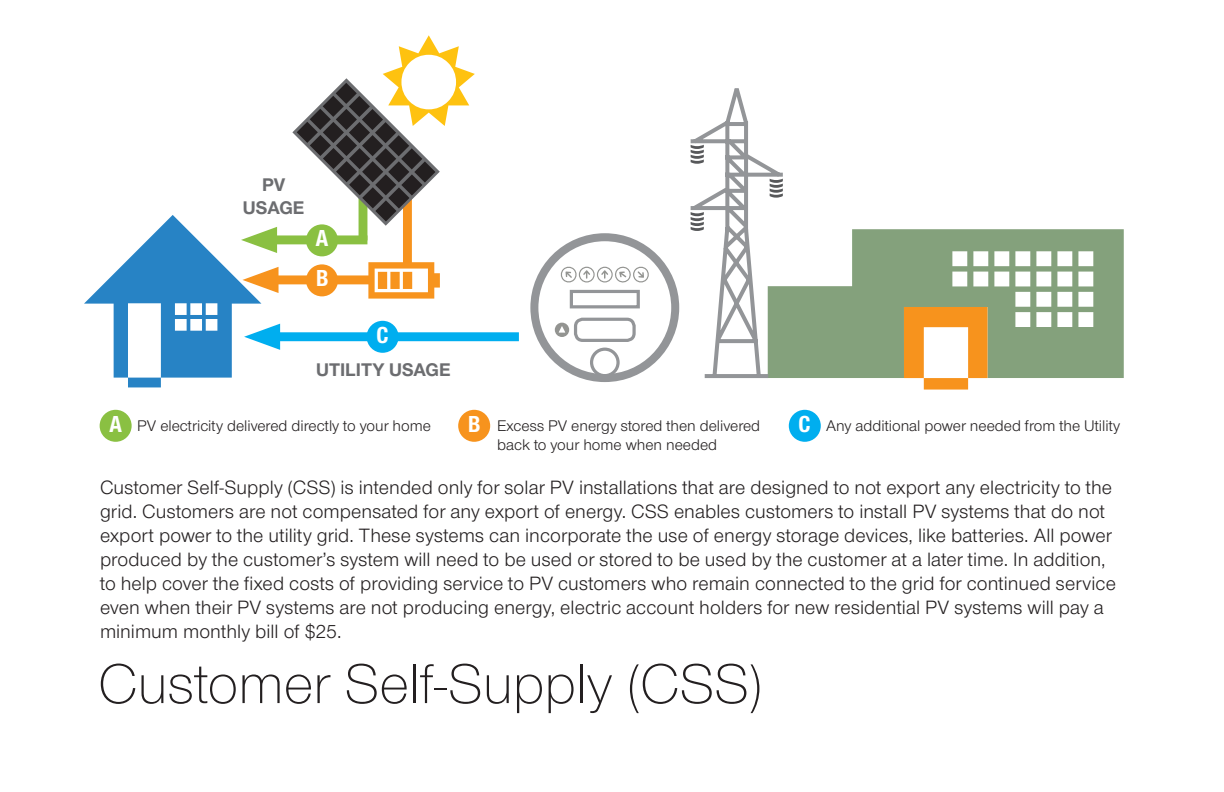
<style>
.page{position:relative;width:1224px;height:792px;background:#fff}
.page>*{position:absolute;margin:0;border:0;box-sizing:border-box;transform-origin:0 0}
.t1{font:300 58px "Nimbus San Nov";letter-spacing:-.005em;color:#231f20}
.t2{font:700 24px "Nimbus San Nov Con";color:#fff}
.t3{font:20px/24px "Nimbus San Nov";letter-spacing:.005em;color:#231f20}
.t4{font:700 19px/22.8px "Nimbus San Nov";color:#6c6d70;text-align:center}
.t5{font:16px/19.2px "Nimbus San Nov";color:#231f20}
</style>
<div class="page">
<div style="left:262px;top:235px;width:66px;height:9px;background:#8ac042"></div>
<svg style="left:787px;top:229px;width:337px;height:149px;fill:#84a17c"></svg>
<svg style="left:904px;top:307px;width:84px;height:83px"></svg>
<div style="left:359px;top:189px;width:8px;height:51px;background:#8ac042"></div>
<div style="left:403px;top:189px;width:9px;height:95px;background:#f7931d"></div>
<div style="left:265px;top:332px;width:254px;height:9px;background:#00aeef"></div>
<svg style="left:555px;top:323px;width:14px;height:14px"></svg>
<div style="left:530px;top:233px;width:149px;height:149px;border:8px solid #939598;border-radius:50%"></div>
<div style="left:570px;top:290px;width:70px;height:18px;border:3px solid #939598"></div>
<div style="left:574px;top:318px;width:62px;height:24px;border:3px solid #939598;border-radius:7px"></div>
<div style="left:590px;top:348px;width:30px;height:29px;border:3px solid #939598;border-radius:50%"></div>
<svg style="left:560px;top:266px;width:89px;height:17px"></svg>
<svg style="left:690px;top:88px;width:97px;height:290px"></svg>
<svg style="left:292px;top:35px;width:183px;height:191px"></svg>
<div style="left:327px;top:235px;width:40px;height:9px;background:#8ac042"></div>
<div style="left:264px;top:275px;width:65px;height:9px;background:#f7931d"></div>
<svg style="left:84px;top:215px;width:196px;height:172px"></svg>
<div style="left:329px;top:275px;width:83px;height:9px;background:#f7931d"></div>
<div style="left:367px;top:321px;width:32px;height:32px;background:#00aeef;border-radius:50%"></div>
<div style="left:306px;top:224px;width:32px;height:32px;background:#8ac042;border-radius:50%"></div>
<div style="left:306px;top:264px;width:32px;height:32px;background:#f7931d;border-radius:50%"></div>
<div style="left:789px;top:410px;width:32px;height:32px;background:#00aeef;border-radius:50%"></div>
<div style="left:100px;top:410px;width:32px;height:32px;background:#8ac042;border-radius:50%"></div>
<div style="left:458px;top:410px;width:32px;height:32px;background:#f7931d;border-radius:50%"></div>
<svg style="left:368px;top:262px;width:72px;height:37px"></svg>
<p class="t4" style="left:243px;top:174px;width:63px">PV<br>USAGE</p>
<p class="t2" style="left:316px;top:224px;width:14px">A</p>
<p class="t2" style="left:316px;top:264px;width:14px">B</p>
<p class="t2" style="left:376px;top:321px;width:14px">C</p>
<p class="t4" style="left:316px;top:359px;width:136px">UTILITY USAGE</p>
<p class="t2" style="left:109px;top:410px;width:14px">A</p>
<p class="t2" style="left:468px;top:410px;width:14px">B</p>
<p class="t2" style="left:799px;top:410px;width:14px">C</p>
<p class="t5" style="left:826px;top:416px;width:296px">Any additional power needed from the Utility</p>
<p class="t5" style="left:137px;top:416px;width:295px">PV electricity delivered directly to your home</p>
<p class="t5" style="left:497px;top:416px;width:265px">Excess PV energy stored then delivered back to your home when needed</p>
<p class="t3" style="left:100px;top:475px;width:1017px">Customer Self-Supply (CSS) is intended only for solar PV installations that are designed to not export any electricity to the grid. Customers are not compensated for any export of energy. CSS enables customers to install PV systems that do not export power to the utility grid. These systems can incorporate the use of energy storage devices, like batteries. All power produced by the customer’s system will need to be used or stored to be used by the customer at a later time. In addition, to help cover the fixed costs of providing service to PV customers who remain connected to the grid for continued service even when their PV systems are not producing energy, electric account holders for new residential PV systems will pay a minimum monthly bill of $25.</p>
<p class="t1" style="left:98px;top:651px;width:666px">Customer Self-Supply (CSS)</p>
</div>
